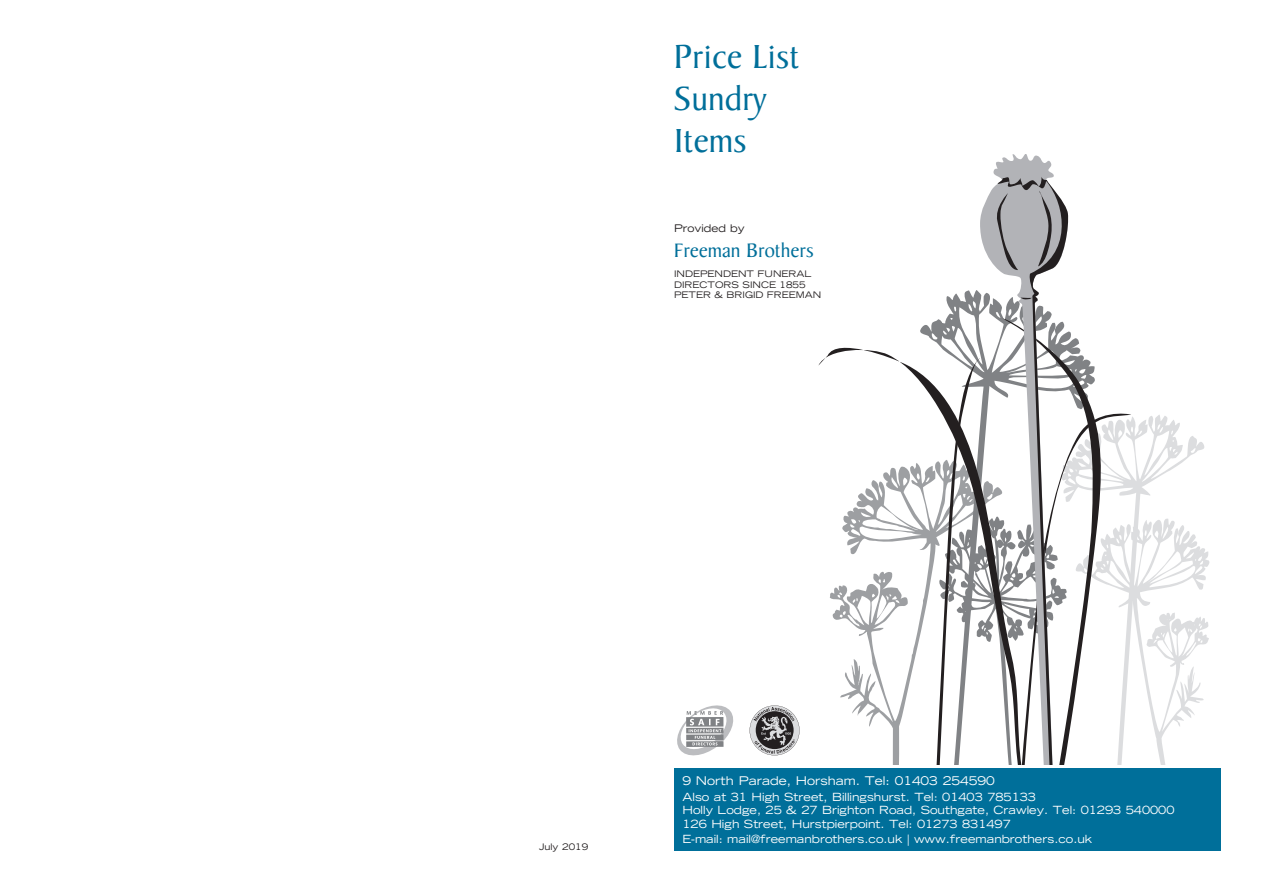
<style>
.page{position:relative;width:1263px;height:893px;background:#fff}
.page>*{position:absolute;margin:0;border:0;box-sizing:border-box;transform-origin:0 0}
.t1{font:36px/42px "Baker Signet";color:#006f9a}
.t2{font:21px "Baker Signet";color:#006f9a}
.t3{font:expanded 12px "Trade Gothic LH";color:#fff}
.t4{font:expanded 11.25px/13.5px "Trade Gothic LH";color:#fff}
.t5{font:expanded 10.5px "Trade Gothic LH";color:#231f20}
.t6{font:expanded 9px/10.8px "Trade Gothic LH";color:#231f20}
</style>
<div class="page">
<svg style="left:818px;top:337px;width:116px;height:427px"></svg>
<svg style="left:993px;top:155px;width:61px;height:21px"></svg>
<svg style="left:934px;top:176px;width:276px;height:588px"></svg>
<div style="left:674px;top:768px;width:546px;height:82px;background:#006f9a"></div>
<svg style="left:677px;top:705px;width:56px;height:50px"></svg>
<svg style="left:750px;top:705px;width:49px;height:50px"></svg>
<h1 class="t1" style="left:674px;top:37px;width:127px">Price List<br>Sundry<br>Items</h1>
<p class="t5" style="left:674px;top:222px;width:72px">Provided by</p>
<h2 class="t2" style="left:674px;top:239px;width:141px">Freeman Brothers</h2>
<p class="t6" style="left:674px;top:268px;width:149px">INDEPENDENT FUNERAL<br>DIRECTORS SINCE 1855<br>PETER &amp; BRIGID FREEMAN</p>
<p class="t6" style="left:539px;top:842px;width:51px">July 2019</p>
<p class="t3" style="left:682px;top:773px;width:314px">9 North Parade, Horsham. Tel: 01403 254590</p>
<p class="t4" style="left:682px;top:789px;width:493px">Also at 31 High Street, Billingshurst. Tel: 01403 785133<br>Holly Lodge, 25 &amp; 27 Brighton Road, Southgate, Crawley. Tel: 01293 540000<br>126 High Street, Hurstpierpoint. Tel: 01273 831497</p>
<p class="t4" style="left:682px;top:832px;width:411px">E-mail: mail@freemanbrothers.co.uk | www.freemanbrothers.co.uk</p>
</div>
